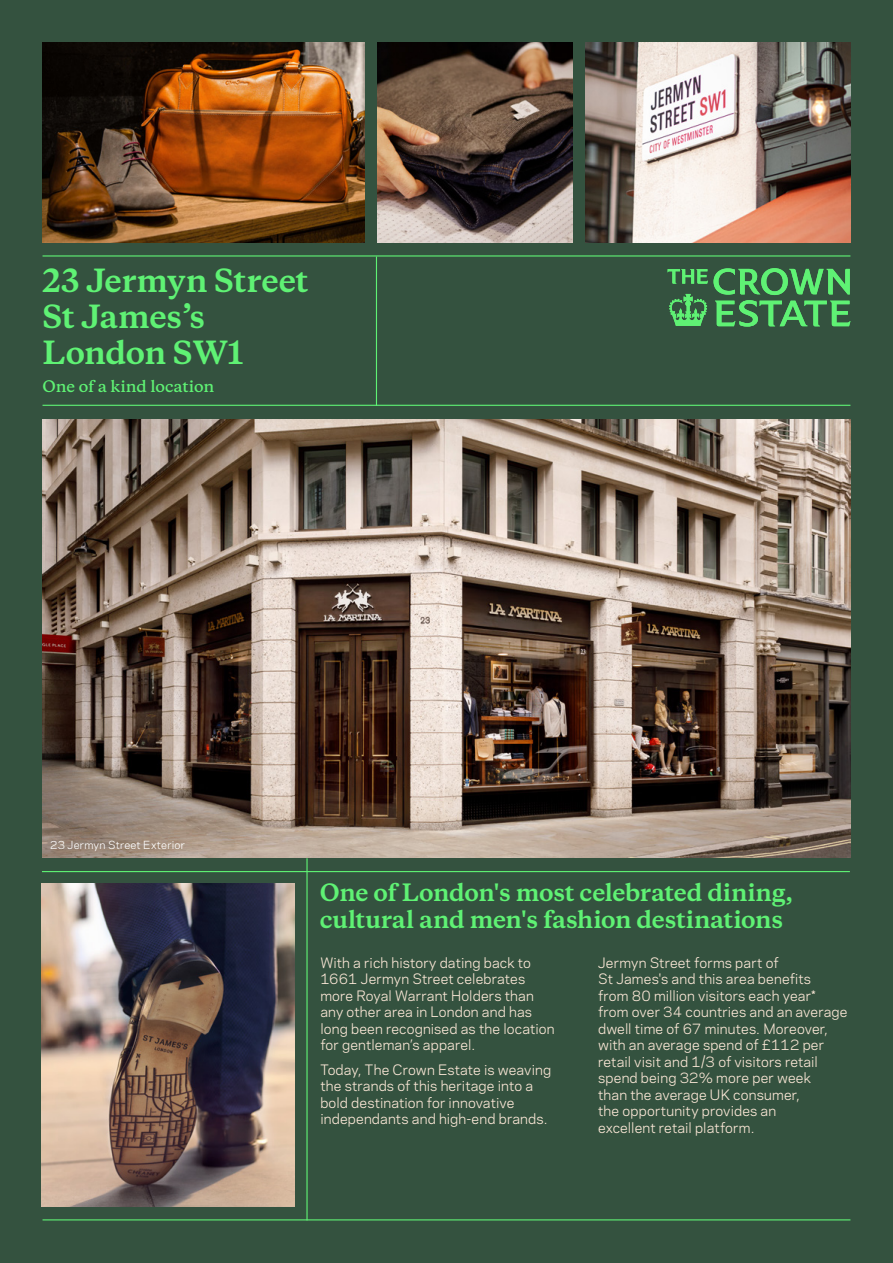
<style>
.page{position:relative;width:893px;height:1263px;background:#34523f}
.page>*{position:absolute;margin:0;border:0;box-sizing:border-box;transform-origin:0 0}
.t1{font:700 30px "Galaxie Copernicus";letter-spacing:-.01em;color:#5ff274}
.t2{font:700 22.5px/27px "Galaxie Copernicus";letter-spacing:-.01em;color:#5ff274}
.t3{font:600 15px "Galaxie Copernicus";letter-spacing:-.01em;color:#5ff274}
.t4{font:13.5px/16.5px "Galaxie Polaris";letter-spacing:.01em;color:#fce8d7}
.t5{font:10.5px "Galaxie Polaris";letter-spacing:.02em;color:#fff}
</style>
<div class="page">
<img style="left:43px;top:419px;width:807px;height:438px">
<svg style="left:714px;top:268px;width:136px;height:59px"></svg>
<svg style="left:668px;top:269px;width:40px;height:15px"></svg>
<svg style="left:669px;top:294px;width:38px;height:32px"></svg>
<hr style="left:43px;top:255px;width:807px;height:2px;background:#5ff274">
<hr style="left:43px;top:405px;width:807px;height:1px;background:#5ff274">
<img style="left:43px;top:43px;width:321px;height:200px">
<img style="left:377px;top:43px;width:196px;height:200px">
<img style="left:585px;top:43px;width:265px;height:200px">
<hr style="left:376px;top:257px;width:1px;height:149px;background:#5ff274">
<hr style="left:42px;top:871px;width:808px;height:1px;background:#5ff274">
<hr style="left:43px;top:1219px;width:807px;height:1px;background:#5ff274">
<hr style="left:306px;top:858px;width:2px;height:362px;background:#5ff274">
<img style="left:42px;top:884px;width:252px;height:322px">
<p class="t1" style="left:43px;top:260px;width:268px">23 Jermyn Street</p>
<p class="t1" style="left:43px;top:296px;width:164px">St James’s</p>
<p class="t1" style="left:43px;top:332px;width:202px">London SW1</p>
<p class="t3" style="left:43px;top:376px;width:173px">One of a kind location</p>
<p class="t5" style="left:50px;top:837px;width:136px">23 Jermyn Street Exterior</p>
<p class="t2" style="left:320px;top:879px;width:475px">One of London's most celebrated dining, cultural and men's fashion destinations</p>
<p class="t4" style="left:320px;top:953px;width:236px">With a rich history dating back to<br>1661 Jermyn Street celebrates more Royal Warrant Holders than any other area in London and has long been recognised as the location for gentleman’s apparel.</p>
<p class="t4" style="left:320px;top:1060px;width:232px">Today, The Crown Estate is weaving the strands of this heritage into a bold destination for innovative independants and high-end brands.</p>
<p class="t4" style="left:598px;top:953px;width:251px">Jermyn Street forms part of<br>St James's and this area benefits<br>from 80 million visitors each year* from over 34 countries and an average dwell time of 67 minutes. Moreover, with an average spend of £112 per retail visit and 1/3 of visitors retail spend being 32% more per week<br>than the average UK consumer,<br>the opportunity provides an<br>excellent retail platform.</p>
</div>
